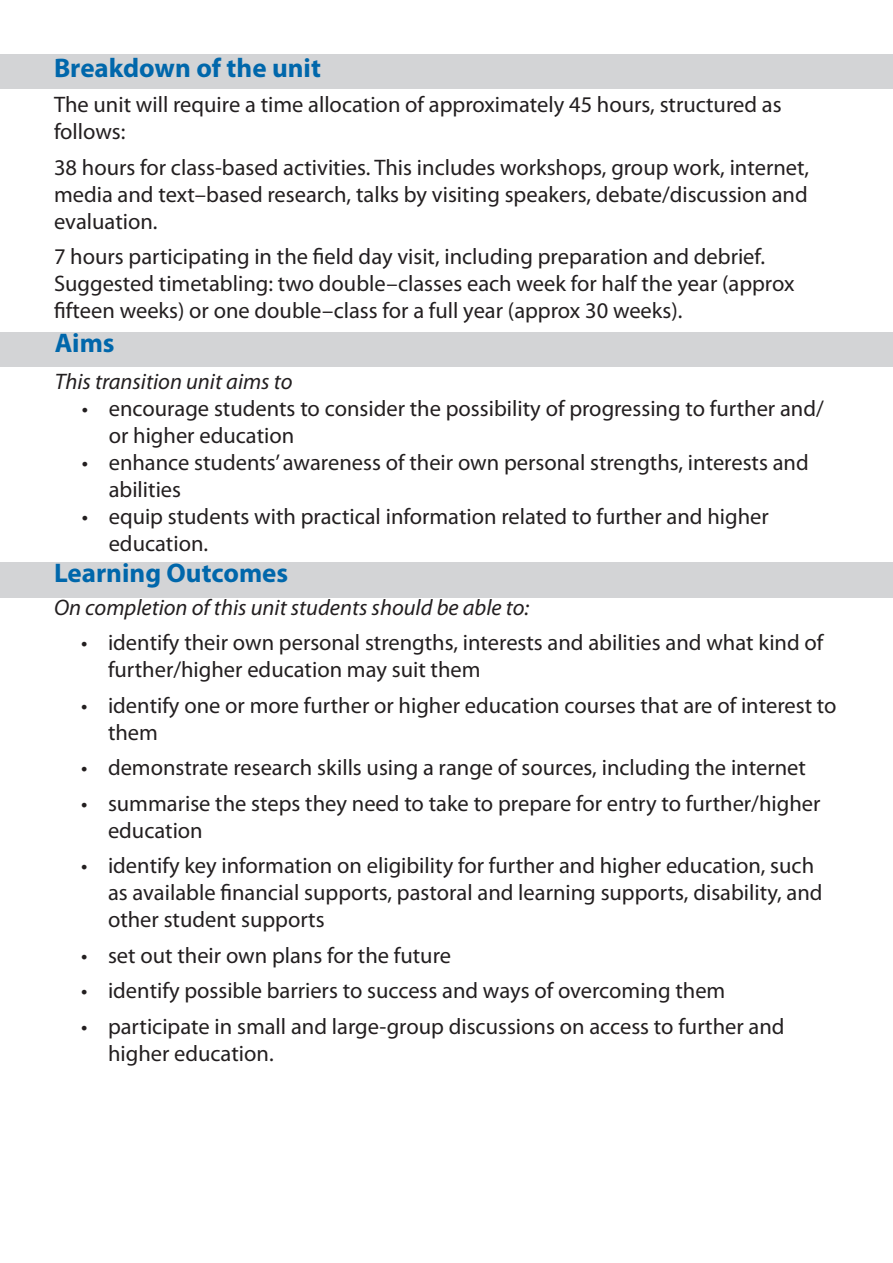
<style>
.page{position:relative;width:893px;height:1263px;background:#fff}
.page>*{position:absolute;margin:0;border:0;box-sizing:border-box;transform-origin:0 0}
.t1{font:700 27px "Myriad Pro";color:#0067ab}
.t2{font:22.5px/27px "Myriad Pro";color:#231f20}
.t3{font:italic 22.5px "Myriad Pro";color:#231f20}
</style>
<div class="page">
<div style="left:0;top:54px;width:893px;height:34px;background:#d3d4d6"></div>
<div style="left:0;top:332px;width:893px;height:35px;background:#d3d4d6"></div>
<div style="left:0;top:562px;width:893px;height:36px;background:#d3d4d6"></div>
<p class="t1" style="left:54px;top:58px;width:268px">Breakdown of the unit</p>
<p class="t2" style="left:54px;top:93px;width:729px">The unit will require a time allocation of approximately 45 hours, structured as follows:</p>
<p class="t2" style="left:54px;top:155px;width:757px;text-align:justify">38 hours for class-based activities. This includes workshops, group work, internet, media and text–based research, talks by visiting speakers, debate/discussion and evaluation.</p>
<p class="t2" style="left:54px;top:245px;width:742px">7 hours participating in the field day visit, including preparation and debrief.<br>Suggested timetabling: two double–classes each week for half the year (approx fifteen weeks) or one double–class for a full year (approx 30 weeks).</p>
<p class="t1" style="left:55px;top:333px;width:61px">Aims</p>
<p class="t3" style="left:55px;top:372px;width:239px">This transition unit aims to</p>
<p class="t2" style="left:109px;top:396px;width:716px;text-indent:-27px">• encourage students to consider the possibility of progressing to further and/ or higher education</p>
<p class="t2" style="left:109px;top:450px;width:701px;text-indent:-27px">• enhance students’ awareness of their own personal strengths, interests and abilities</p>
<p class="t2" style="left:109px;top:504px;width:662px;text-indent:-27px">• equip students with practical information related to further and higher education.</p>
<p class="t1" style="left:54px;top:563px;width:236px">Learning Outcomes</p>
<p class="t3" style="left:54px;top:598px;width:477px">On completion of this unit students should be able to:</p>
<p class="t2" style="left:108px;top:630px;width:717px;text-indent:-27px">• identify their own personal strengths, interests and abilities and what kind of further/higher education may suit them</p>
<p class="t2" style="left:108px;top:693px;width:730px;text-indent:-27px">• identify one or more further or higher education courses that are of interest to them</p>
<p class="t2" style="left:81px;top:755px;width:726px">• demonstrate research skills using a range of sources, including the internet</p>
<p class="t2" style="left:108px;top:791px;width:714px;text-indent:-27px">• summarise the steps they need to take to prepare for entry to further/higher education</p>
<p class="t2" style="left:108px;top:853px;width:716px;text-indent:-27px">• identify key information on eligibility for further and higher education, such as available financial supports, pastoral and learning supports, disability, and other student supports</p>
<p class="t2" style="left:81px;top:943px;width:372px">• set out their own plans for the future</p>
<p class="t2" style="left:81px;top:978px;width:646px">• identify possible barriers to success and ways of overcoming them</p>
<p class="t2" style="left:108px;top:1014px;width:678px;text-indent:-27px">• participate in small and large-group discussions on access to further and higher education.</p>
</div>
